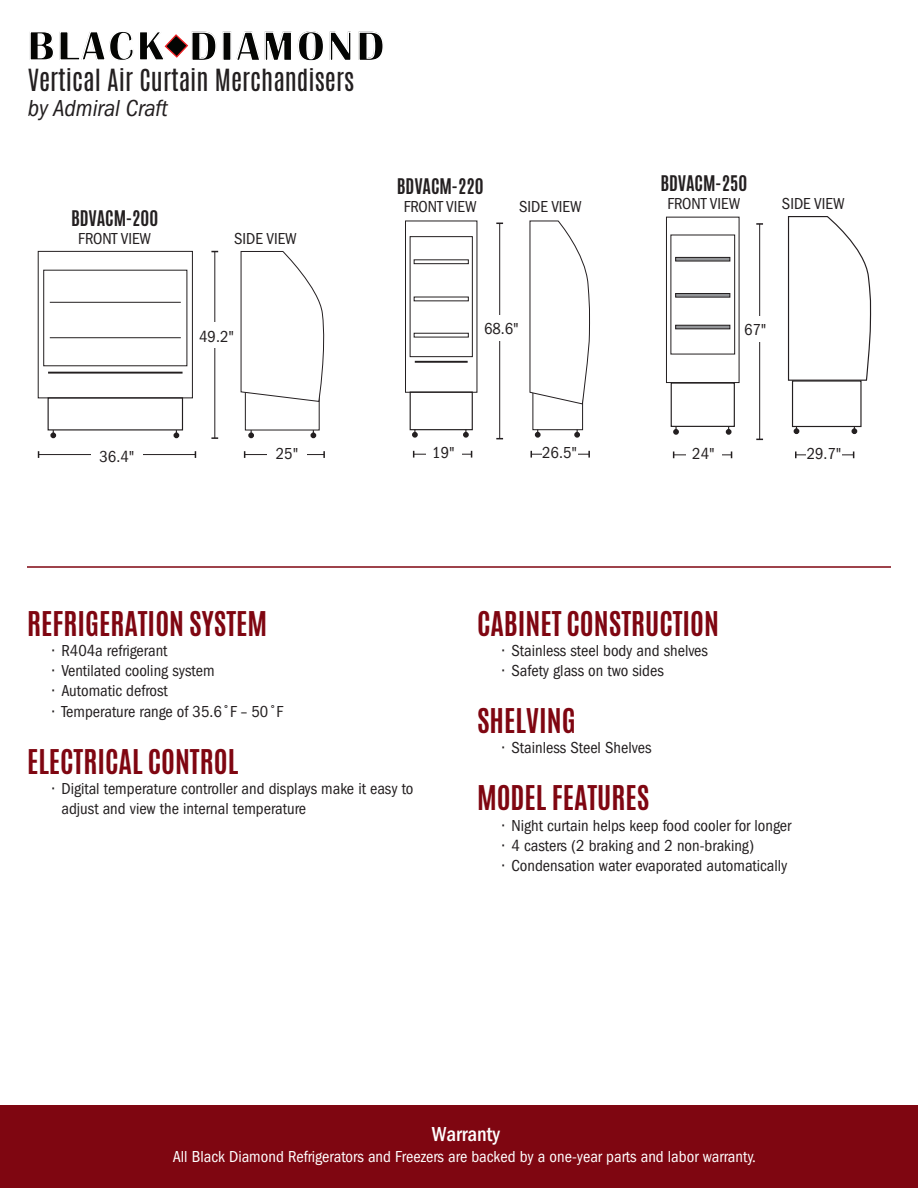
<style>
.page{position:relative;width:918px;height:1188px;background:#fff}
.page>*{position:absolute;margin:0;border:0;box-sizing:border-box;transform-origin:0 0}
.t1{font:700 42.45px "Britannic";letter-spacing:.075em;color:#040503}
.features-back-head{font:700 28.5px "Antonio";color:#7f0611}
.t2{font:25.5px "Antonio";color:#231f20}
.t3{font:italic condensed 24px "Franklin Gothic";color:#231f20}
.t4{font:500 condensed 21px "Franklin Gothic";color:#fff}
.SKU-net{font:700 18px "Antonio";color:#231f20}
.features-back-list{font:condensed 16.5px/20.2px "Franklin Gothic";color:#231f20}
.t5{font:condensed 16.5px "Franklin Gothic";color:#fff}
.SKU-net-2{font:condensed 16.5px "Franklin Gothic";color:#231f20}
.s1{font-family:"Minion Pro";font-stretch:normal}
</style>
<div class="page">
<svg style="left:164px;top:34px;width:25px;height:24px"></svg>
<div style="left:0;top:1105px;width:918px;height:83px;background:#7f0611"></div>
<hr style="left:214px;top:252px;width:1px;height:186px;background:#241f21">
<svg style="left:211px;top:437px;width:7px;height:2px"></svg>
<div style="left:199px;top:323px;width:35px;height:25px;background:#fff"></div>
<hr style="left:27px;top:566px;width:864px;height:2px;background:#7f0611">
<svg style="left:787px;top:216px;width:85px;height:165px"></svg>
<div style="left:792px;top:380px;width:70px;height:47px;border:1px solid #231f20"></div>
<div style="left:671px;top:382px;width:64px;height:45px;border:1px solid #231f20"></div>
<div style="left:666px;top:217px;width:74px;height:166px;border:1px solid #231f20"></div>
<div style="left:671px;top:235px;width:64px;height:119px;border:1px solid #231f20"></div>
<div style="left:675px;top:257px;width:55px;height:4px;border:1px solid #231f20"></div>
<div style="left:675px;top:293px;width:55px;height:4px;border:1px solid #231f20"></div>
<div style="left:675px;top:325px;width:55px;height:4px;border:1px solid #231f20"></div>
<div style="left:410px;top:392px;width:63px;height:38px;border:1px solid #231f20"></div>
<div style="left:405px;top:220px;width:72px;height:173px;border:1px solid #231f20"></div>
<hr style="left:415px;top:361px;width:53px;height:2px;background:#231f20">
<div style="left:410px;top:236px;width:63px;height:121px;border:1px solid #231f20"></div>
<div style="left:414px;top:260px;width:55px;height:4px;border:1px solid #231f20"></div>
<div style="left:414px;top:333px;width:55px;height:4px;border:1px solid #231f20"></div>
<svg style="left:240px;top:251px;width:85px;height:151px"></svg>
<hr style="left:39px;top:454px;width:156px;height:1px;background:#231f20">
<div style="left:91px;top:447px;width:52px;height:18px;background:#fff"></div>
<svg style="left:50px;top:430px;width:6px;height:8px"></svg>
<div style="left:38px;top:251px;width:155px;height:147px;border:1px solid #231f20"></div>
<hr style="left:48px;top:372px;width:135px;height:2px;background:#231f20">
<hr style="left:50px;top:337px;width:131px;height:1px;background:#231f20">
<hr style="left:50px;top:302px;width:131px;height:1px;background:#231f20">
<svg style="left:174px;top:430px;width:5px;height:8px"></svg>
<svg style="left:248px;top:430px;width:6px;height:8px"></svg>
<svg style="left:310px;top:430px;width:6px;height:8px"></svg>
<svg style="left:412px;top:430px;width:6px;height:8px"></svg>
<svg style="left:463px;top:430px;width:6px;height:8px"></svg>
<svg style="left:794px;top:426px;width:5px;height:8px"></svg>
<svg style="left:852px;top:426px;width:5px;height:8px"></svg>
<svg style="left:673px;top:427px;width:6px;height:8px"></svg>
<svg style="left:726px;top:427px;width:6px;height:8px"></svg>
<hr style="left:245px;top:454px;width:79px;height:1px;background:#231f20">
<svg style="left:323px;top:451px;width:2px;height:7px"></svg>
<div style="left:267px;top:444px;width:40px;height:17px;background:#fff"></div>
<hr style="left:499px;top:223px;width:1px;height:216px;background:#241f21">
<div style="left:484px;top:316px;width:35px;height:25px;background:#fff"></div>
<div style="left:532px;top:392px;width:51px;height:38px;border:1px solid #231f20"></div>
<svg style="left:529px;top:220px;width:61px;height:185px"></svg>
<svg style="left:535px;top:430px;width:6px;height:8px"></svg>
<svg style="left:574px;top:430px;width:6px;height:8px"></svg>
<hr style="left:531px;top:454px;width:58px;height:1px;background:#231f20">
<svg style="left:588px;top:451px;width:2px;height:7px"></svg>
<div style="left:542px;top:444px;width:35px;height:16px;background:#fff"></div>
<hr style="left:414px;top:454px;width:58px;height:1px;background:#231f20">
<div style="left:426px;top:444px;width:35px;height:16px;background:#fff"></div>
<hr style="left:759px;top:224px;width:1px;height:215px;background:#241f21">
<svg style="left:756px;top:223px;width:7px;height:2px"></svg>
<div style="left:744px;top:316px;width:35px;height:25px;background:#fff"></div>
<hr style="left:796px;top:454px;width:58px;height:1px;background:#231f20">
<div style="left:806px;top:445px;width:36px;height:16px;background:#fff"></div>
<hr style="left:674px;top:454px;width:58px;height:1px;background:#231f20">
<div style="left:686px;top:445px;width:35px;height:16px;background:#fff"></div>
<p class="t1" style="left:28px;top:22px;width:358px">BLACK DIAMOND</p>
<p class="t2" style="left:28px;top:61px;width:328px">Vertical Air Curtain Merchandisers</p>
<p class="t3" style="left:28px;top:95px;width:142px">by Admiral Craft</p>
<p class="SKU-net" style="left:71px;top:205px;width:89px">BDVACM-200</p>
<p class="SKU-net-2" style="left:78px;top:229px;width:74px">FRONT VIEW</p>
<p class="SKU-net-2" style="left:234px;top:229px;width:64px">SIDE VIEW</p>
<p class="features-back-list" style="left:199px;top:326px;width:36px">49.2"</p>
<p class="features-back-list" style="left:100px;top:447px;width:36px">36.4"</p>
<p class="features-back-list" style="left:276px;top:444px;width:24px">25"</p>
<p class="SKU-net" style="left:397px;top:173px;width:88px">BDVACM-220</p>
<p class="SKU-net-2" style="left:404px;top:198px;width:74px">FRONT VIEW</p>
<p class="SKU-net-2" style="left:519px;top:198px;width:64px">SIDE VIEW</p>
<p class="features-back-list" style="left:484px;top:319px;width:36px">68.6"</p>
<p class="features-back-list" style="left:432px;top:443px;width:24px">19"</p>
<p class="features-back-list" style="left:542px;top:443px;width:36px">26.5"</p>
<p class="SKU-net" style="left:660px;top:170px;width:88px">BDVACM-250</p>
<p class="SKU-net-2" style="left:667px;top:194px;width:74px">FRONT VIEW</p>
<p class="SKU-net-2" style="left:782px;top:194px;width:64px">SIDE VIEW</p>
<p class="features-back-list" style="left:744px;top:320px;width:24px">67"</p>
<p class="features-back-list" style="left:692px;top:443px;width:24px">24"</p>
<p class="features-back-list" style="left:807px;top:443px;width:36px">29.7"</p>
<p class="features-back-head" style="left:27px;top:602px;width:242px">REFRIGERATION SYSTEM</p>
<p class="features-back-list" style="left:52px;top:640px;width:116px">• R404a refrigerant</p>
<p class="features-back-list" style="left:52px;top:661px;width:164px">• Ventilated cooling system</p>
<p class="features-back-list" style="left:52px;top:681px;width:117px">• Automatic defrost</p>
<p class="features-back-list" style="left:52px;top:701px;width:232px">• Temperature range of 35.6˚F – 50˚F</p>
<p class="features-back-head" style="left:27px;top:740px;width:213px">ELECTRICAL CONTROL</p>
<p class="features-back-list" style="left:62px;top:778px;width:354px;text-indent:-9px">• Digital temperature controller and displays make it easy to adjust and view the internal temperature</p>
<p class="features-back-head" style="left:477px;top:602px;width:243px">CABINET CONSTRUCTION</p>
<p class="features-back-list" style="left:502px;top:640px;width:207px">• Stainless steel body and shelves</p>
<p class="features-back-list" style="left:502px;top:661px;width:163px">• Safety glass on two sides</p>
<p class="features-back-head" style="left:477px;top:699px;width:100px">SHELVING</p>
<p class="features-back-list" style="left:502px;top:738px;width:150px">• Stainless Steel Shelves</p>
<p class="features-back-head" style="left:477px;top:777px;width:174px">MODEL FEATURES</p>
<p class="features-back-list" style="left:502px;top:815px;width:290px">• Night curtain helps keep food cooler for longer</p>
<p class="features-back-list" style="left:502px;top:835px;width:253px">• 4 casters (2 braking and 2 non-braking)</p>
<p class="features-back-list" style="left:502px;top:856px;width:286px">• Condensation water evaporated automatically</p>
<p class="t4" style="left:432px;top:1122px;width:70px">Warranty</p>
<p class="t5" style="left:173px;top:1147px;width:585px">All Black Diamond Refrigerators and Freezers are backed by a one-year parts and labor warranty<span class="s1">.</span></p>
</div>
